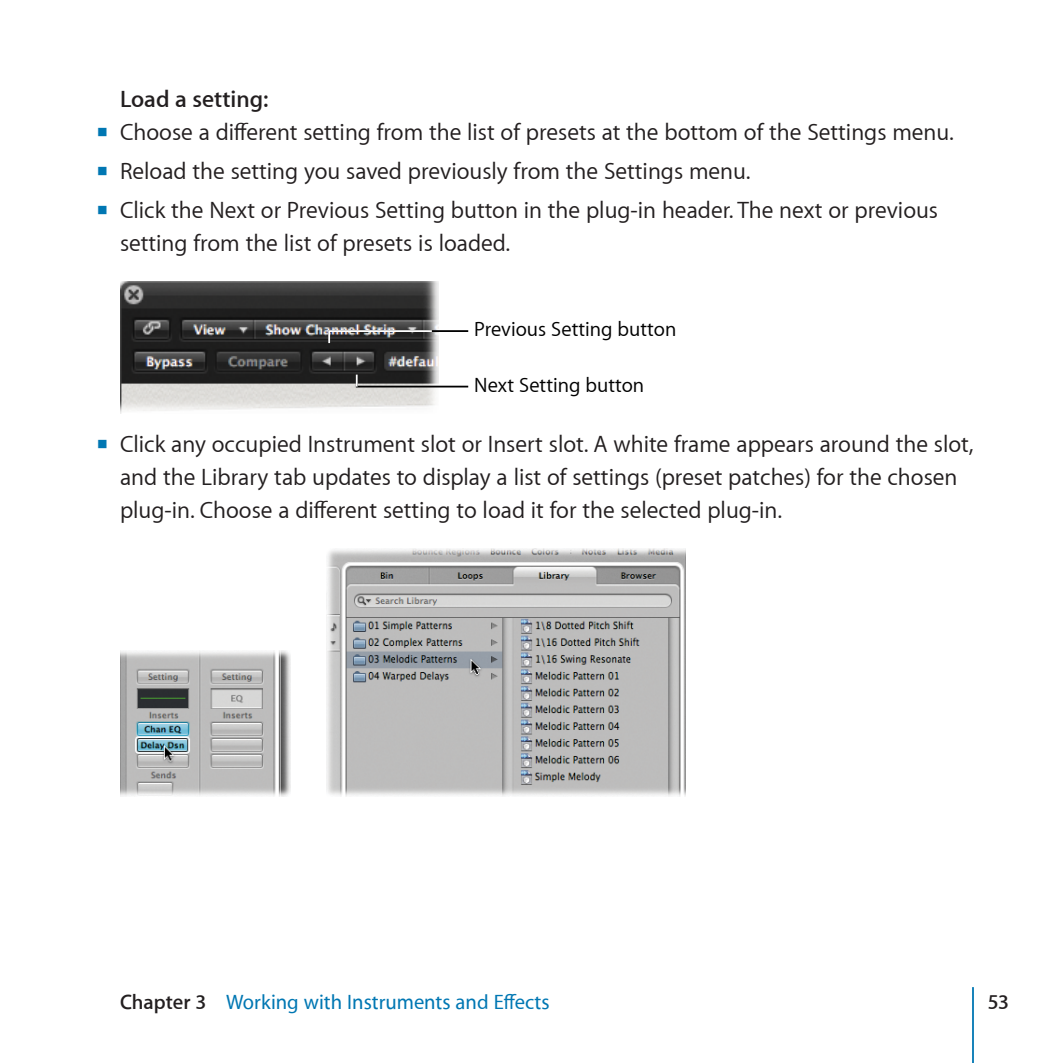
<style>
.page{position:relative;width:1063px;height:1063px;background:#fff}
.page>*{position:absolute;margin:0;border:0;box-sizing:border-box;transform-origin:0 0}
.Task-Single{font:24px/33px "Myriad Set Text";color:#231f20}
.DisplaySentence{font:600 24px "Myriad Set";color:#231f20}
.t1{font:500 21px "Myriad Set";color:#0077b3}
.t2{font:21px "Myriad Set Text";color:#000}
.t3{font:600 21px "Myriad Set";color:#231f20}
.s1{font-family:"Apple Icon Four";color:#0077b3}
.s2{font-weight:600;color:#231f20}
</style>
<div class="page">
<hr style="left:972px;top:987px;width:2px;height:76px;background:#0077b3">
<img style="left:120px;top:281px;width:318px;height:132px">
<svg style="left:355px;top:373px;width:114px;height:15px"></svg>
<svg style="left:327px;top:329px;width:142px;height:16px"></svg>
<img style="left:120px;top:651px;width:170px;height:146px">
<img style="left:326px;top:548px;width:359px;height:249px">
<p class="DisplaySentence" style="left:120px;top:84px;width:150px">Load a setting:</p>
<p class="Task-Single" style="left:98px;top:115px;width:858px"><span class="s1">m</span> Choose a different setting from the list of presets at the bottom of the Settings menu.</p>
<p class="Task-Single" style="left:98px;top:154px;width:655px"><span class="s1">m</span> Reload the setting you saved previously from the Settings menu.</p>
<p class="Task-Single" style="left:120px;top:193px;width:820px;text-indent:-22px"><span class="s1">m</span> Click the Next or Previous Setting button in the plug-in header. The next or previous setting from the list of presets is loaded.</p>
<p class="t2" style="left:474px;top:316px;width:204px">Previous Setting button</p>
<p class="t2" style="left:474px;top:372px;width:172px">Next Setting button</p>
<p class="Task-Single" style="left:120px;top:428px;width:855px;text-indent:-22px"><span class="s1">m</span> Click any occupied Instrument slot or Insert slot. A white frame appears around the slot, and the Library tab updates to display a list of settings (preset patches) for the chosen plug-in. Choose a different setting to load it for the selected plug-in.</p>
<p class="t1" style="left:120px;top:988px;width:431px"><span class="s2">Chapter 3</span> Working with Instruments and Effects</p>
<p class="t3" style="left:988px;top:989px;width:23px">53</p>
</div>
